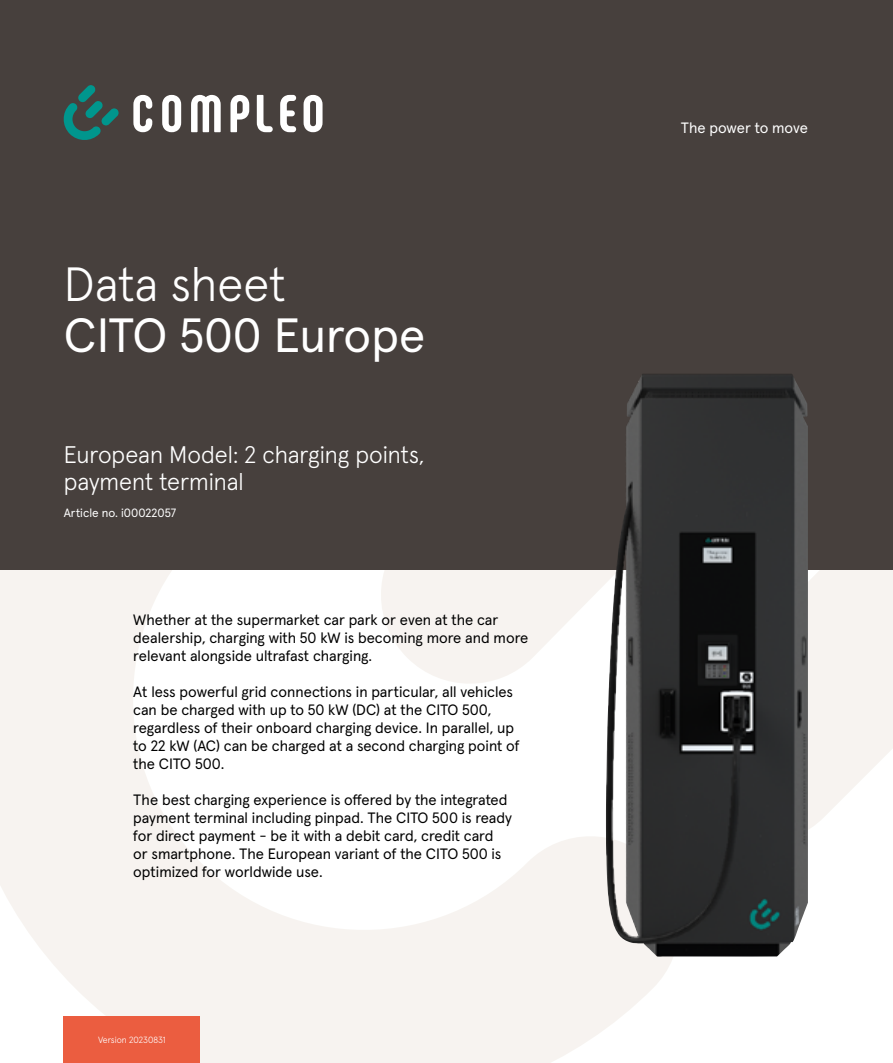
<style>
.page{position:relative;width:893px;height:1063px;background:#fff}
.page>*{position:absolute;margin:0;border:0;box-sizing:border-box;transform-origin:0 0}
.t1{font:48px "Apercu Pro";color:#fff}
.t2{font:300 48px "Apercu Pro";color:#fff}
.t3{font:300 24px/27px "Apercu Pro";color:#fff}
.t4{font:15px/18px "Apercu Pro";color:#000}
.t5{font:15px "Apercu Pro";letter-spacing:-.005em;color:#fff}
.t6{font:12px "Apercu Pro";color:#fff}
.t7{font:300 9px "Apercu Pro";color:#fff}
</style>
<div class="page">
<svg style="left:0;top:569px;width:673px;height:494px;fill:#f7f3f0"></svg>
<svg style="left:808px;top:569px;width:85px;height:260px;fill:#f7f3f0"></svg>
<div style="left:0;top:0;width:893px;height:569px;background:#47403d"></div>
<img style="left:606px;top:374px;width:202px;height:583px">
<div style="left:64px;top:1016px;width:136px;height:47px;background:#eb5d40"></div>
<svg style="left:63px;top:85px;width:56px;height:55px"></svg>
<svg style="left:162px;top:95px;width:19px;height:37px"></svg>
<svg style="left:304px;top:95px;width:19px;height:37px"></svg>
<svg style="left:280px;top:95px;width:16px;height:37px"></svg>
<svg style="left:191px;top:95px;width:30px;height:37px"></svg>
<svg style="left:230px;top:95px;width:19px;height:37px"></svg>
<svg style="left:133px;top:95px;width:19px;height:37px"></svg>
<svg style="left:257px;top:95px;width:16px;height:37px"></svg>
<h1 class="t2" style="left:64px;top:248px;width:224px">Data sheet</h1>
<h1 class="t1" style="left:64px;top:298px;width:363px">CITO 500 Europe</h1>
<h2 class="t3" style="left:64px;top:439px;width:362px">European Model: 2 charging points, payment terminal</h2>
<p class="t6" style="left:64px;top:504px;width:114px">Article no. i00022057</p>
<p class="t4" style="left:133px;top:610px;width:397px">Whether at the supermarket car park or even at the car dealership, charging with 50 kW is becoming more and more relevant alongside ultrafast charging.</p>
<p class="t4" style="left:133px;top:682px;width:388px">At less powerful grid connections in particular, all vehicles can be charged with up to 50 kW (DC) at the CITO 500, regardless of their onboard charging device. In parallel, up to 22 kW (AC) can be charged at a second charging point of the CITO 500.</p>
<p class="t4" style="left:133px;top:790px;width:380px">The best charging experience is offered by the integrated payment terminal including pinpad. The CITO 500 is ready for direct payment - be it with a debit card, credit card<br>or smartphone. The European variant of the CITO 500 is optimized for worldwide use.</p>
<p class="t7" style="left:98px;top:1033px;width:69px">Version 20230831</p>
<p class="t5" style="left:681px;top:116px;width:129px">The power to move</p>
</div>
